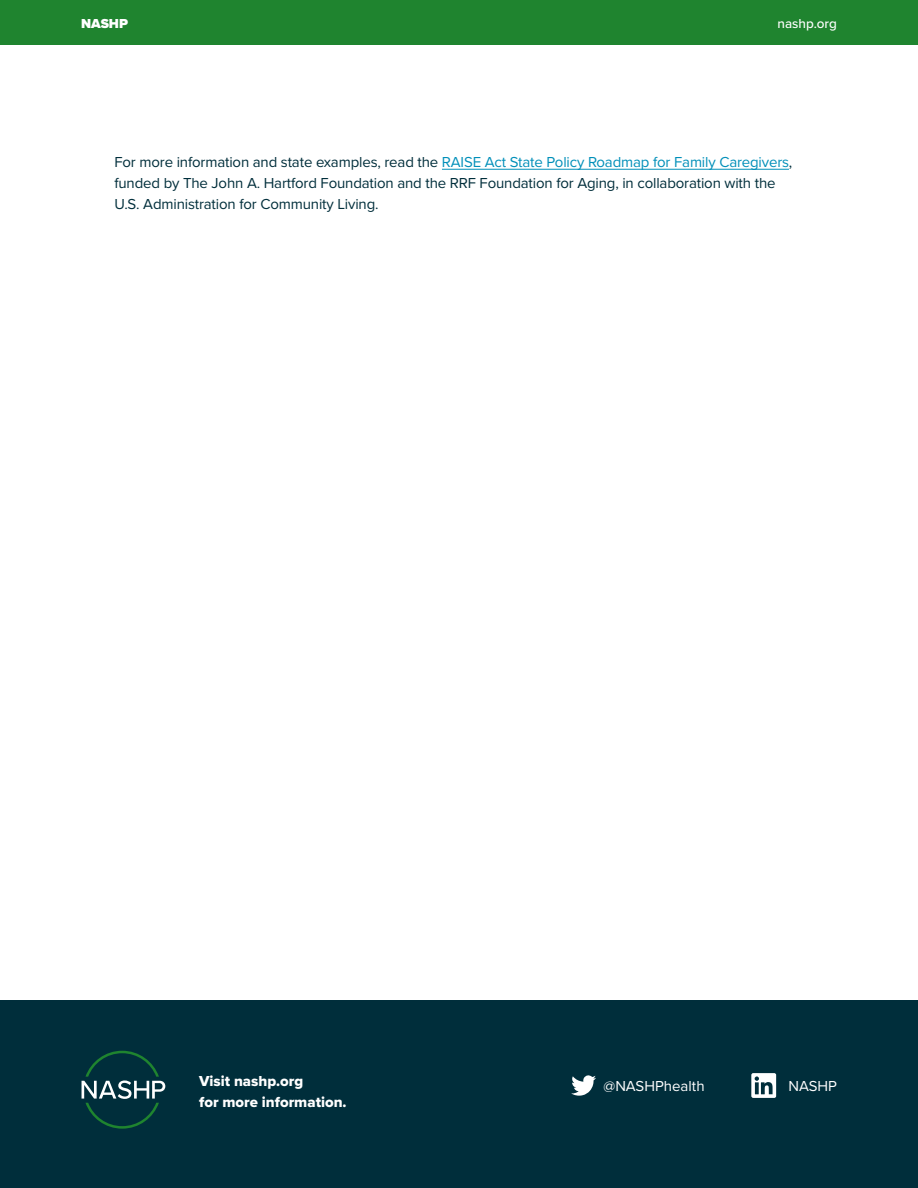
<style>
.page{position:relative;width:918px;height:1188px;background:#fff}
.page>*{position:absolute;margin:0;border:0;box-sizing:border-box;transform-origin:0 0}
.t1{font:15px/21px "Proxima Nova";letter-spacing:-.01em;color:#002e3b}
.t2{font:15px/21px "Proxima Nova Extrabld";color:#fff}
.t3{font:15px "Proxima Nova";color:#fff}
.t4{font:500 13.5px "Proxima Nova";color:#fff}
.t5{font:900 13.5px "Proxima Nova";color:#fff}
.s1{color:#008fb9}
</style>
<div class="page">
<div style="left:0;top:0;width:918px;height:45px;background:#1f842f"></div>
<hr style="left:442px;top:169px;width:347px;height:1px;background:#008fb9">
<div style="left:0;top:1000px;width:918px;height:188px;background:#002e3b"></div>
<svg style="left:82px;top:1051px;width:83px;height:78px"></svg>
<svg style="left:751px;top:1073px;width:25px;height:25px"></svg>
<svg style="left:571px;top:1075px;width:25px;height:21px"></svg>
<p class="t5" style="left:81px;top:13px;width:49px">NASHP</p>
<p class="t4" style="left:777px;top:13px;width:61px">nashp.org</p>
<p class="t1" style="left:114px;top:151px;width:680px">For more information and state examples, read the <span class="s1">RAISE Act State Policy Roadmap for Family Caregivers</span>, funded by The John A. Hartford Foundation and the RRF Foundation for Aging, in collaboration with the<br>U.S. Administration for Community Living.</p>
<p class="t2" style="left:199px;top:1070px;width:149px">Visit nashp.org<br>for more information.</p>
<p class="t3" style="left:604px;top:1075px;width:102px">@NASHPhealth</p>
<p class="t3" style="left:788px;top:1075px;width:50px">NASHP</p>
</div>
